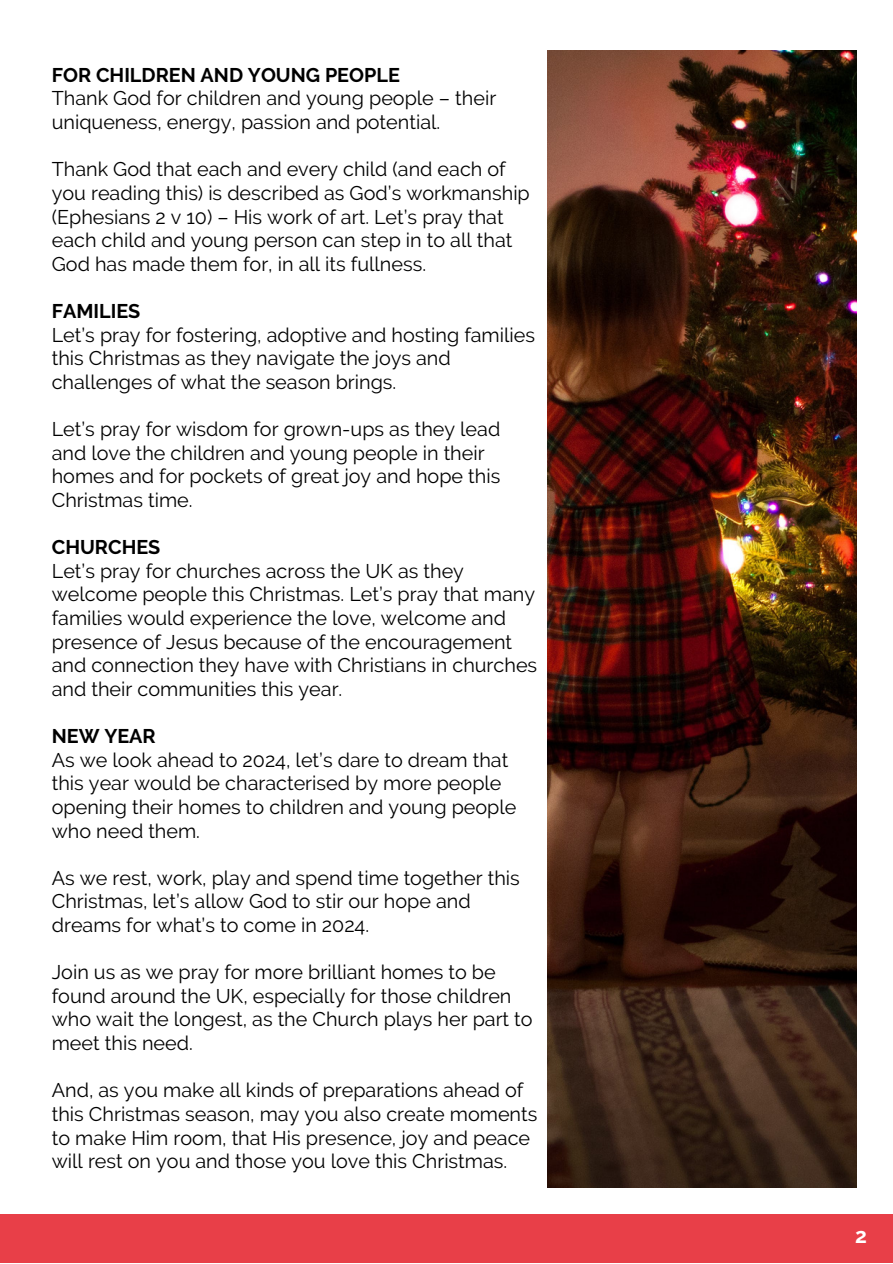
<style>
.page{position:relative;width:893px;height:1264px;background:#fff}
.page>*{position:absolute;margin:0;border:0;box-sizing:border-box;transform-origin:0 0}
.t1{font:700 21px "Raleway";color:#fff}
.t2{font:19.8px/23.5px "Raleway";color:#000}
.t3{font:700 19.8px "Raleway";color:#000}
</style>
<div class="page">
<div style="left:0;top:1213px;width:892px;height:49px;background:#e83f48"></div>
<img style="left:547px;top:50px;width:308px;height:1137px">
<p class="t3" style="left:52px;top:63px;width:349px">FOR CHILDREN AND YOUNG PEOPLE</p>
<p class="t2" style="left:52px;top:87px;width:446px">Thank God for children and young people – their uniqueness, energy, passion and potential.</p>
<p class="t2" style="left:52px;top:157px;width:479px">Thank God that each and every child (and each of you reading this) is described as God’s workmanship (Ephesians 2 v 10) – His work of art. Let’s pray that each child and young person can step in to all that God has made them for, in all its fullness.</p>
<p class="t3" style="left:52px;top:299px;width:90px">FAMILIES</p>
<p class="t2" style="left:52px;top:323px;width:485px">Let’s pray for fostering, adoptive and hosting families this Christmas as they navigate the joys and challenges of what the season brings.</p>
<p class="t2" style="left:52px;top:417px;width:450px">Let’s pray for wisdom for grown-ups as they lead and love the children and young people in their homes and for pockets of great joy and hope this Christmas time.</p>
<p class="t3" style="left:52px;top:535px;width:110px">CHURCHES</p>
<p class="t2" style="left:52px;top:559px;width:487px">Let’s pray for churches across the UK as they welcome people this Christmas. Let’s pray that many families would experience the love, welcome and presence of Jesus because of the encouragement and connection they have with Christians in churches and their communities this year.</p>
<p class="t3" style="left:52px;top:724px;width:105px">NEW YEAR</p>
<p class="t2" style="left:52px;top:748px;width:466px">As we look ahead to 2024, let’s dare to dream that this year would be characterised by more people opening their homes to children and young people who need them.</p>
<p class="t2" style="left:52px;top:866px;width:469px">As we rest, work, play and spend time together this<br>Christmas, let’s allow God to stir our hope and dreams for what’s to come in 2024.</p>
<p class="t2" style="left:52px;top:960px;width:482px">Join us as we pray for more brilliant homes to be found around the UK, especially for those children who wait the longest, as the Church plays her part to meet this need.</p>
<p class="t2" style="left:52px;top:1078px;width:487px">And, as you make all kinds of preparations ahead of this Christmas season, may you also create moments to make Him room, that His presence, joy and peace will rest on you and those you love this Christmas.</p>
<p class="t1" style="left:855px;top:1223px;width:13px">2</p>
</div>
